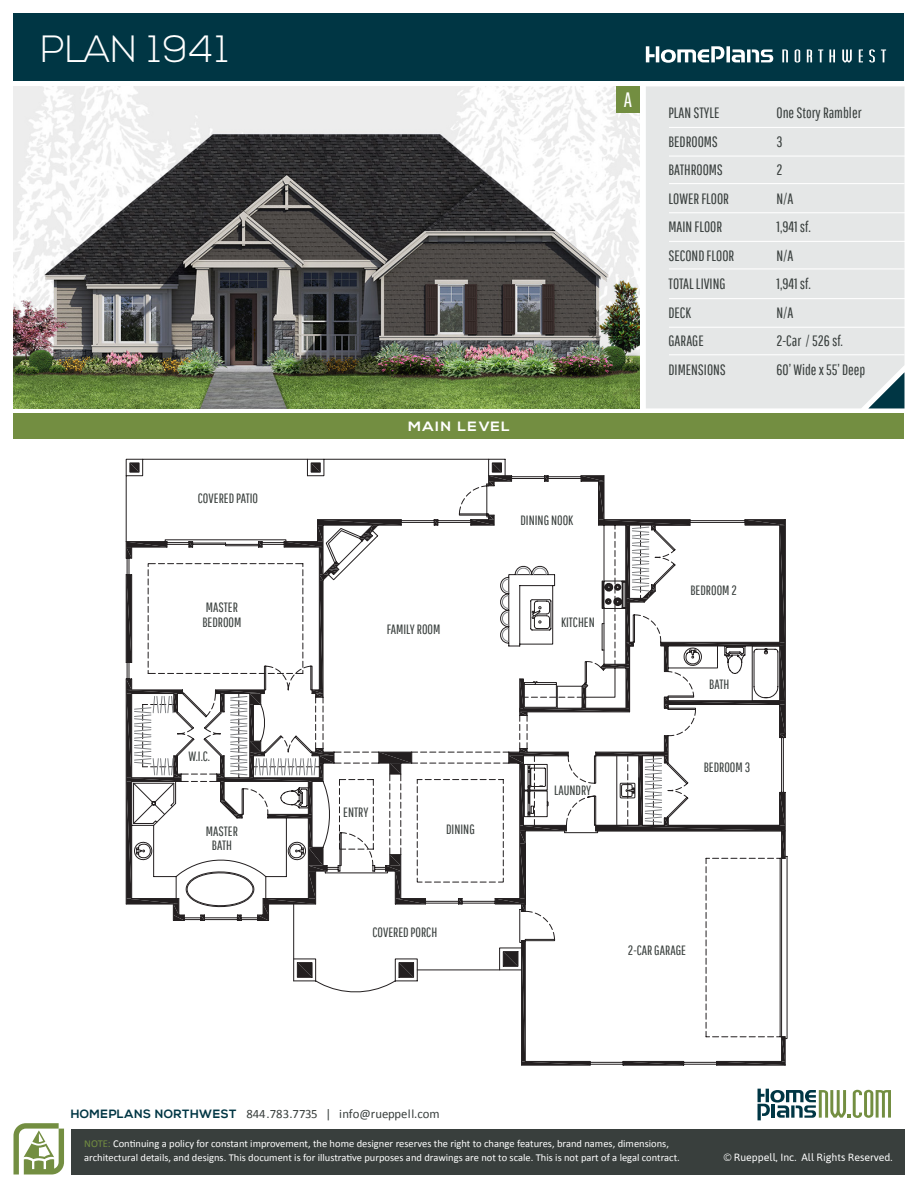
<style>
.page{position:relative;width:918px;height:1188px;background:#fff}
.page>*{position:absolute;margin:0;border:0;box-sizing:border-box;transform-origin:0 0}
.t1{font:300 37.95px "Nexa";letter-spacing:.015em;color:#fff}
.t2{font:20.85px "Pathway Gothic One";color:#fff}
.t3{font:15px "Pathway Gothic One";color:#393f3d}
.t4{font:13.5px/15px "Pathway Gothic One";color:#393f3d}
.t5{font:700 13.5px "Nexa";letter-spacing:.1em;color:#fff;scale:1.11 1}
.t6{font:12.75px "Calibri";color:#393f3d}
.t7{font:10.5px/13.5px "Calibri";color:#fff}
.t8{font:10.5px "Asap";color:#fff}
.s1{font-family:"Nexa";font-weight:700;font-size:12px;color:#003644}
.s2{color:#738e41}
</style>
<div class="page">
<div style="left:14px;top:14px;width:890px;height:67px;background:#003644"></div>
<div style="left:71px;top:1129px;width:833px;height:45px;background:#393f3d"></div>
<svg style="left:14px;top:1123px;width:50px;height:52px"></svg>
<svg style="left:758px;top:1089px;width:133px;height:31px"></svg>
<div style="left:646px;top:86px;width:258px;height:322px;background:#e5e7e7"></div>
<hr style="left:669px;top:127px;width:240px;height:1px;background:#fff">
<hr style="left:669px;top:156px;width:240px;height:1px;background:#fff">
<hr style="left:669px;top:183px;width:236px;height:1px;background:#fff">
<svg style="left:868px;top:372px;width:36px;height:36px"></svg>
<hr style="left:669px;top:212px;width:240px;height:1px;background:#fff">
<hr style="left:669px;top:241px;width:240px;height:1px;background:#fff">
<hr style="left:669px;top:268px;width:236px;height:1px;background:#fff">
<hr style="left:669px;top:298px;width:240px;height:1px;background:#fff">
<hr style="left:669px;top:327px;width:240px;height:1px;background:#fff">
<hr style="left:669px;top:354px;width:236px;height:1px;background:#fff">
<div style="left:14px;top:414px;width:890px;height:25px;background:#738e41"></div>
<img style="left:14px;top:86px;width:626px;height:322px">
<div style="left:616px;top:86px;width:24px;height:27px;background:#738e41"></div>
<svg style="left:184px;top:580px;width:602px;height:486px"></svg>
<svg style="left:134px;top:539px;width:337px;height:283px"></svg>
<svg style="left:311px;top:463px;width:9px;height:9px"></svg>
<svg style="left:130px;top:463px;width:9px;height:9px"></svg>
<svg style="left:126px;top:542px;width:41px;height:16px"></svg>
<svg style="left:189px;top:542px;width:4px;height:5px"></svg>
<svg style="left:126px;top:575px;width:6px;height:87px"></svg>
<svg style="left:434px;top:520px;width:4px;height:5px"></svg>
<svg style="left:717px;top:1037px;width:68px;height:28px"></svg>
<svg style="left:623px;top:1061px;width:61px;height:4px"></svg>
<svg style="left:503px;top:941px;width:87px;height:124px"></svg>
<svg style="left:399px;top:963px;width:15px;height:14px"></svg>
<svg style="left:297px;top:963px;width:15px;height:14px"></svg>
<svg style="left:458px;top:899px;width:4px;height:5px"></svg>
<svg style="left:215px;top:520px;width:211px;height:401px"></svg>
<svg style="left:126px;top:679px;width:58px;height:242px"></svg>
<svg style="left:201px;top:915px;width:3px;height:6px"></svg>
<svg style="left:471px;top:463px;width:314px;height:448px"></svg>
<svg style="left:818px;top:49px;width:5px;height:13px"></svg>
<svg style="left:842px;top:49px;width:10px;height:13px"></svg>
<svg style="left:869px;top:49px;width:6px;height:14px"></svg>
<svg style="left:795px;top:49px;width:5px;height:14px"></svg>
<svg style="left:807px;top:49px;width:5px;height:13px"></svg>
<svg style="left:829px;top:49px;width:6px;height:13px"></svg>
<svg style="left:859px;top:49px;width:4px;height:13px"></svg>
<svg style="left:782px;top:49px;width:6px;height:13px"></svg>
<svg style="left:881px;top:49px;width:5px;height:13px"></svg>
<svg style="left:646px;top:46px;width:127px;height:17px"></svg>
<p class="t1" style="left:40px;top:28px;width:189px">PLAN 1941</p>
<p class="t4" style="left:198px;top:491px;width:62px">COVERED PATIO</p>
<p class="t4" style="left:202px;top:600px;width:41px">MASTER<br>BEDROOM</p>
<p class="t4" style="left:188px;top:748px;width:23px">W.I.C.</p>
<p class="t4" style="left:206px;top:825px;width:34px;line-height:13.5px;text-align:center">MASTER<br>BATH</p>
<p class="t2" style="left:624px;top:87px;width:10px">A</p>
<p class="t5" style="left:408px;top:419px;width:93px">MAIN LEVEL</p>
<p class="t4" style="left:521px;top:513px;width:54px">DINING NOOK</p>
<p class="t4" style="left:387px;top:621px;width:55px">FAMILY ROOM</p>
<p class="t4" style="left:561px;top:615px;width:35px">KITCHEN</p>
<p class="t4" style="left:343px;top:804px;width:27px">ENTRY</p>
<p class="t4" style="left:446px;top:822px;width:30px">DINING</p>
<p class="t4" style="left:554px;top:783px;width:39px">LAUNDRY</p>
<p class="t3" style="left:669px;top:104px;width:53px">PLAN STYLE</p>
<p class="t3" style="left:777px;top:104px;width:87px">One Story Rambler</p>
<p class="t3" style="left:669px;top:132px;width:51px">BEDROOMS</p>
<p class="t3" style="left:777px;top:132px;width:8px">3</p>
<p class="t3" style="left:669px;top:161px;width:56px">BATHROOMS</p>
<p class="t3" style="left:777px;top:161px;width:7px">2</p>
<p class="t3" style="left:669px;top:189px;width:62px">LOWER FLOOR</p>
<p class="t3" style="left:777px;top:189px;width:19px">N/A</p>
<p class="t3" style="left:669px;top:218px;width:55px">MAIN FLOOR</p>
<p class="t3" style="left:777px;top:218px;width:36px">1,941 sf.</p>
<p class="t3" style="left:669px;top:246px;width:67px">SECOND FLOOR</p>
<p class="t3" style="left:777px;top:246px;width:19px">N/A</p>
<p class="t3" style="left:669px;top:275px;width:59px">TOTAL LIVING</p>
<p class="t3" style="left:777px;top:275px;width:36px">1,941 sf.</p>
<p class="t3" style="left:669px;top:303px;width:24px">DECK</p>
<p class="t3" style="left:777px;top:303px;width:19px">N/A</p>
<p class="t3" style="left:669px;top:332px;width:37px">GARAGE</p>
<p class="t3" style="left:777px;top:332px;width:68px">2-Car / 526 sf.</p>
<p class="t3" style="left:669px;top:360px;width:59px">DIMENSIONS</p>
<p class="t3" style="left:777px;top:360px;width:90px">60’ Wide x 55’ Deep</p>
<p class="t4" style="left:690px;top:583px;width:48px">BEDROOM 2</p>
<p class="t4" style="left:709px;top:676px;width:22px">BATH</p>
<p class="t4" style="left:704px;top:760px;width:48px">BEDROOM 3</p>
<p class="t4" style="left:372px;top:925px;width:66px">COVERED PORCH</p>
<p class="t4" style="left:628px;top:942px;width:60px">2-CAR GARAGE</p>
<p class="t6" style="left:71px;top:1106px;width:370px"><span class="s1">HOMEPLANS NORTHWEST</span> 844.783.7735 | info@rueppell.com</p>
<p class="t7" style="left:84px;top:1137px;width:597px"><span class="s2">NOTE:</span> Continuing a policy for constant improvement, the home designer reserves the right to change features, brand names, dimensions, architectural details, and designs. This document is for illustrative purposes and drawings are not to scale. This is not part of a legal contract.</p>
<p class="t8" style="left:724px;top:1151px;width:170px">© Rueppell, Inc. All Rights Reserved.</p>
</div>
